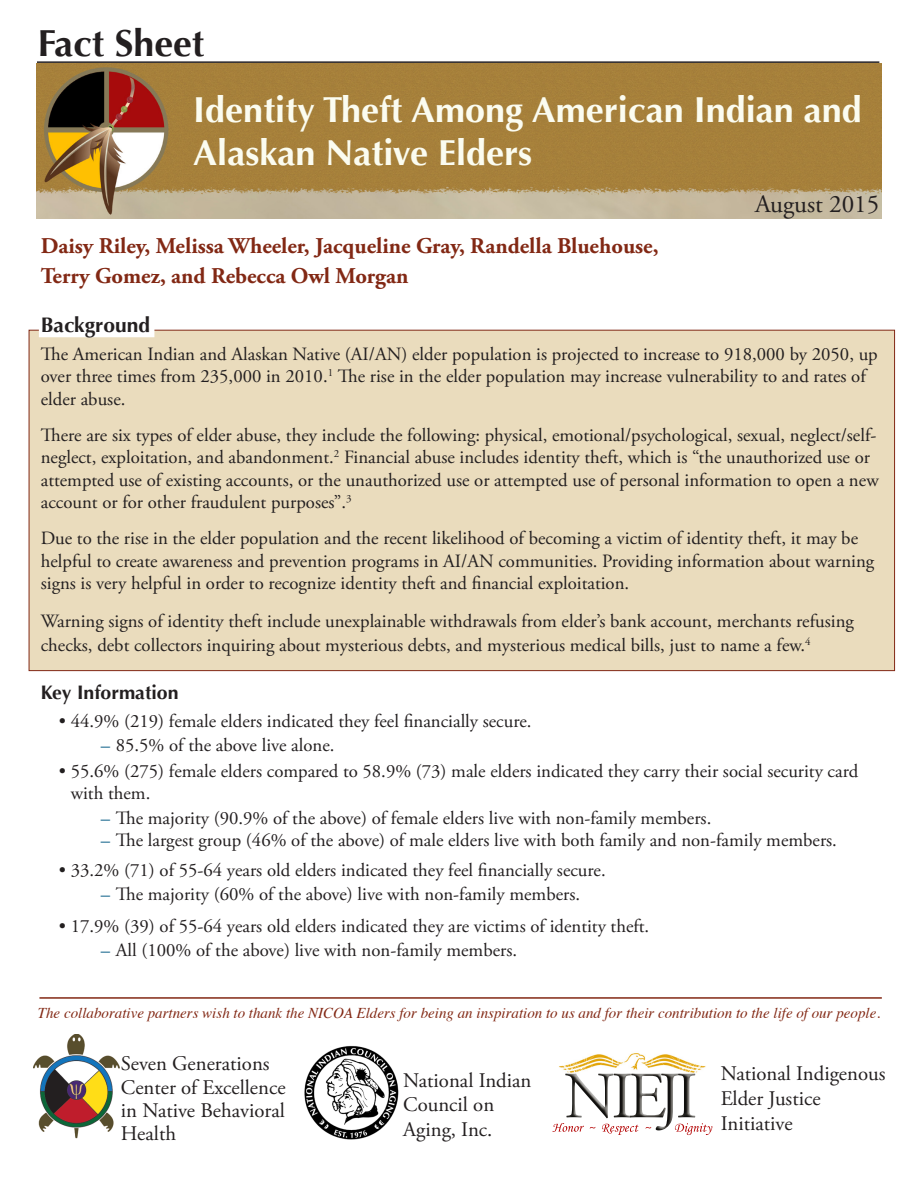
<style>
.page{position:relative;width:918px;height:1188px;background:#fff}
.page>*{position:absolute;margin:0;border:0;box-sizing:border-box;transform-origin:0 0}
.t1{font:700 37.5px "Optima";color:#231f20}
.titel{font:700 36px/43.5px "Optima";color:#fbfcf0}
.t2{font:25.05px "Adobe Garamond Pro";color:#231f20}
.text{font:700 22.5px "Adobe Garamond Pro";color:#822814}
.sub_header{font:700 21px "Optima";color:#231f20}
.t3{font:20.7px "Adobe Garamond Pro";color:#231f20}
.sub_header-2{font:700 19.5px "Optima";color:#231f20}
.text-2{font:18.75px/22.5px "Adobe Garamond Pro";color:#231f20}
.t4{font:italic 15px "Times";color:#822814}
.s1{color:#005883}
</style>
<div class="page">
<div style="left:29px;top:330px;width:866px;height:341px;background:#eadcbd;border:1px solid #822814"></div>
<div style="left:39px;top:318px;width:115px;height:19px;background:#fff"></div>
<hr style="left:37px;top:61px;width:842px;height:2px;background:#231f20">
<img style="left:552px;top:1053px;width:161px;height:83px">
<img style="left:565px;top:1074px;width:91px;height:44px">
<img style="left:656px;top:1074px;width:22px;height:49px">
<img style="left:678px;top:1074px;width:17px;height:43px">
<img style="left:553px;top:1123px;width:150px;height:9px">
<img style="left:34px;top:1035px;width:86px;height:104px">
<img style="left:37px;top:63px;width:845px;height:156px">
<hr style="left:39px;top:997px;width:843px;height:2px;background:#822814">
<img style="left:304px;top:1046px;width:95px;height:94px">
<p class="t1" style="left:38px;top:21px;width:168px">Fact Sheet</p>
<p class="titel" style="left:193px;top:88px;width:670px">Identity Theft Among American Indian and<br>Alaskan Native Elders</p>
<p class="text" style="left:41px;top:233px;width:619px">Daisy Riley, Melissa Wheeler, Jacqueline Gray, Randella Bluehouse,</p>
<p class="text" style="left:41px;top:263px;width:369px">Terry Gomez, and Rebecca Owl Morgan</p>
<p class="t2" style="left:755px;top:189px;width:126px">August 2015</p>
<p class="sub_header" style="left:41px;top:313px;width:111px">Background</p>
<p class="text-2" style="left:41px;top:343px;width:839px">The American Indian and Alaskan Native (AI/AN) elder population is projected to increase to 918,000 by 2050, up over three times from 235,000 in 2010.<sup>1</sup> The rise in the elder population may increase vulnerability to and rates of elder abuse.</p>
<p class="text-2" style="left:41px;top:424px;width:839px">There are six types of elder abuse, they include the following: physical, emotional/psychological, sexual, neglect/self&shy;neglect, exploitation, and abandonment.<sup>2</sup> Financial abuse includes identity theft, which is “the unauthorized use or attempted use of existing accounts, or the unauthorized use or attempted use of personal information to open a new account or for other fraudulent purposes”.<sup>3</sup></p>
<p class="text-2" style="left:41px;top:528px;width:835px">Due to the rise in the elder population and the recent likelihood of becoming a victim of identity theft, it may be helpful to create awareness and prevention programs in AI/AN communities. Providing information about warning signs is very helpful in order to recognize identity theft and financial exploitation.</p>
<p class="text-2" style="left:41px;top:610px;width:815px;line-height:24px">Warning signs of identity theft include unexplainable withdrawals from elder’s bank account, merchants refusing checks, debt collectors inquiring about mysterious debts, and mysterious medical bills, just to name a few.<sup>4</sup></p>
<p class="sub_header-2" style="left:41px;top:681px;width:139px">Key Information</p>
<p class="text-2" style="left:59px;top:711px;width:474px">• 44.9% (219) female elders indicated they feel financially secure.</p>
<p class="text-2" style="left:101px;top:735px;width:235px"><span class="s1">–</span> 85.5% of the above live alone.</p>
<p class="text-2" style="left:71px;top:760px;width:789px;text-indent:-12px">• 55.6% (275) female elders compared to 58.9% (73) male elders indicated they carry their social security card with them.</p>
<p class="text-2" style="left:101px;top:807px;width:612px"><span class="s1">–</span> The majority (90.9% of the above) of female elders live with non-family members.</p>
<p class="text-2" style="left:101px;top:830px;width:738px"><span class="s1">–</span> The largest group (46% of the above) of male elders live with both family and non-family members.</p>
<p class="text-2" style="left:59px;top:860px;width:548px">• 33.2% (71) of 55-64 years old elders indicated they feel financially secure.</p>
<p class="text-2" style="left:101px;top:884px;width:481px"><span class="s1">–</span> The majority (60% of the above) live with non-family members.</p>
<p class="text-2" style="left:59px;top:915px;width:592px">• 17.9% (39) of 55-64 years old elders indicated they are victims of identity theft.</p>
<p class="text-2" style="left:101px;top:940px;width:418px"><span class="s1">–</span> All (100% of the above) live with non-family members.</p>
<p class="t4" style="left:38px;top:1000px;width:844px">The collaborative partners wish to thank the NICOA Elders for being an inspiration to us and for their contribution to the life of our people.</p>
<p class="t3" style="left:121px;top:1051px;width:150px">Seven Generations</p>
<p class="t3" style="left:121px;top:1075px;width:166px">Center of Excellence</p>
<p class="t3" style="left:121px;top:1098px;width:165px">in Native Behavioral</p>
<p class="t3" style="left:121px;top:1121px;width:57px">Health</p>
<p class="t3" style="left:403px;top:1068px;width:130px">National Indian</p>
<p class="t3" style="left:403px;top:1092px;width:93px">Council on</p>
<p class="t3" style="left:403px;top:1117px;width:91px">Aging, Inc.</p>
<p class="t3" style="left:721px;top:1061px;width:166px">National Indigenous</p>
<p class="t3" style="left:721px;top:1086px;width:101px">Elder Justice</p>
<p class="t3" style="left:721px;top:1111px;width:73px">Initiative</p>
</div>
